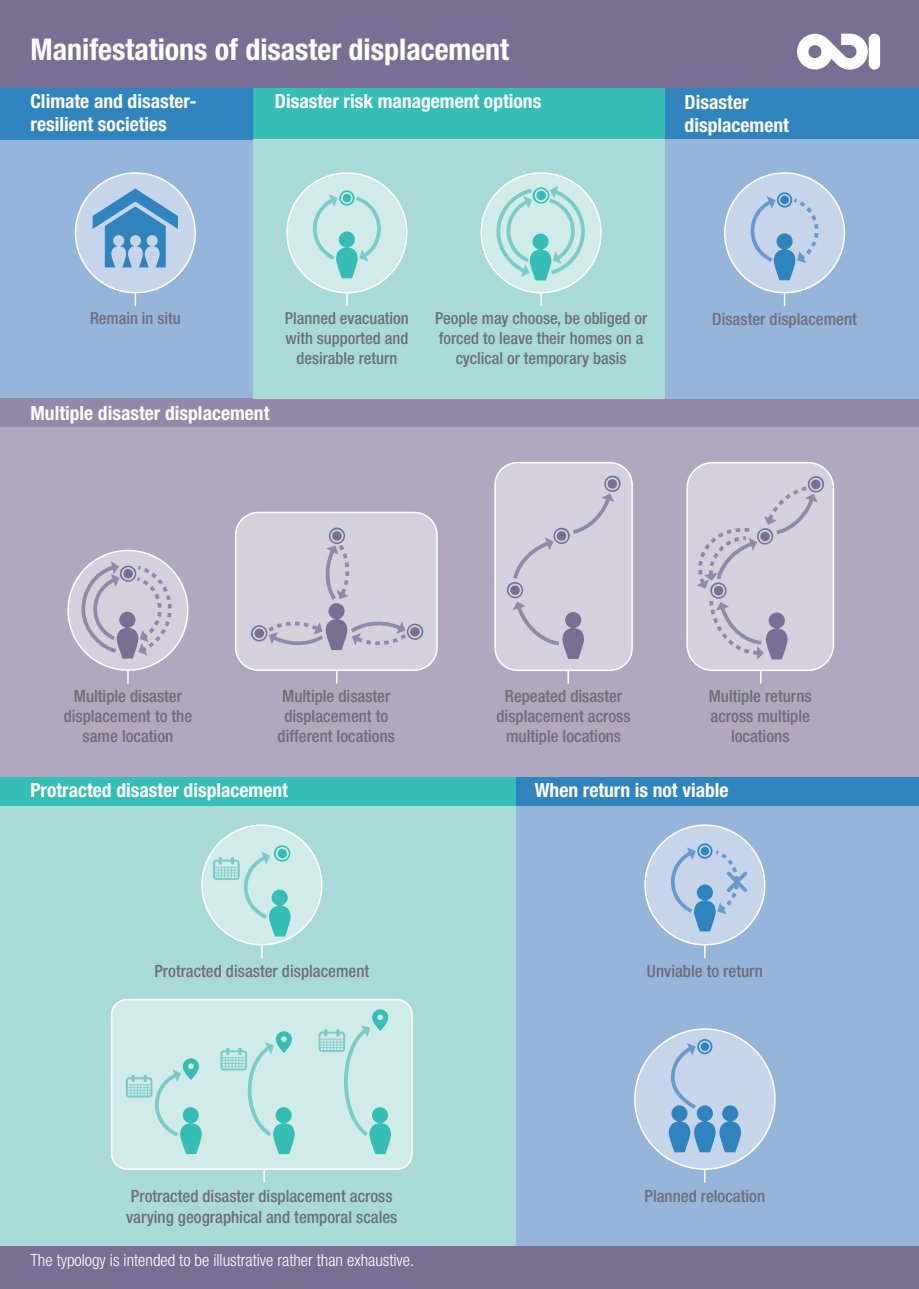
<style>
.page{position:relative;width:919px;height:1289px;background:#fff}
.page>*{position:absolute;margin:0;border:0;box-sizing:border-box;transform-origin:0 0}
.t1{font:700 condensed 30px "Helvetica Neue LT Std";color:#fff}
.t2{font:700 condensed 19.5px/23.4px "Helvetica Neue LT Std";color:#fff}
.t3{font:500 condensed 16.95px/20.2px "Helvetica Neue LT Std";color:#6e6e76;text-align:center}
.t4{font:300 condensed 16.95px "Helvetica Neue LT Std";color:#fff}
.t5{font:500 condensed 16.5px/19.8px "Helvetica Neue LT Std";color:#6e6e76;text-align:center}
</style>
<div class="page">
<div style="left:0;top:139px;width:255px;height:260px;background:#96b5db"></div>
<div style="left:0;top:426px;width:918px;height:356px;background:#b1a8c0"></div>
<div style="left:0;top:805px;width:516px;height:442px;background:#a8dbd8"></div>
<div style="left:516px;top:804px;width:402px;height:442px;background:#96b5db"></div>
<div style="left:0;top:0;width:918px;height:90px;background:#7a6e95"></div>
<div style="left:0;top:89px;width:255px;height:51px;background:#3084be"></div>
<div style="left:253px;top:89px;width:413px;height:51px;background:#36beb6"></div>
<div style="left:0;top:398px;width:918px;height:29px;background:#9488a9"></div>
<div style="left:0;top:776px;width:516px;height:29px;background:#36beb6"></div>
<div style="left:516px;top:776px;width:402px;height:29px;background:#3084be"></div>
<div style="left:0;top:1246px;width:918px;height:42px;background:#7a6e95"></div>
<div style="left:665px;top:89px;width:253px;height:51px;background:#3084be"></div>
<div style="left:253px;top:139px;width:413px;height:260px;background:#a8dbd8"></div>
<div style="left:665px;top:139px;width:253px;height:260px;background:#96b5db"></div>
<svg style="left:797px;top:34px;width:70px;height:36px"></svg>
<div style="left:868px;top:34px;width:12px;height:36px;background:#fff;border-radius:6px"></div>
<div style="left:287px;top:173px;width:119px;height:120px;background:#d1ebe9;border-radius:50%"></div>
<div style="left:286px;top:172px;width:121px;height:121px;border:2px solid #fff;border-radius:50%"></div>
<svg style="left:313px;top:190px;width:68px;height:88px"></svg>
<svg style="left:346px;top:293px;width:1px;height:13px"></svg>
<div style="left:481px;top:173px;width:120px;height:120px;background:#d1ebe9;border-radius:50%"></div>
<div style="left:480px;top:172px;width:121px;height:121px;border:2px solid #fff;border-radius:50%"></div>
<svg style="left:495px;top:186px;width:91px;height:94px"></svg>
<svg style="left:534px;top:188px;width:14px;height:15px"></svg>
<div style="left:533px;top:187px;width:16px;height:16px;border:2px solid #36beb6;border-radius:50%"></div>
<div style="left:536px;top:191px;width:10px;height:9px;background:#36beb6;border-radius:50%"></div>
<svg style="left:540px;top:293px;width:2px;height:13px"></svg>
<div style="left:724px;top:173px;width:120px;height:120px;background:#c7d5eb;border-radius:50%"></div>
<div style="left:724px;top:172px;width:121px;height:121px;border:2px solid #fff;border-radius:50%"></div>
<svg style="left:748px;top:192px;width:72px;height:88px"></svg>
<svg style="left:783px;top:293px;width:2px;height:13px"></svg>
<div style="left:495px;top:462px;width:137px;height:208px;background:#d4d0dc;border-radius:22px"></div>
<div style="left:494px;top:462px;width:138px;height:209px;border:2px solid #fff;border-radius:22px"></div>
<svg style="left:506px;top:475px;width:115px;height:184px"></svg>
<svg style="left:567px;top:670px;width:2px;height:13px"></svg>
<div style="left:687px;top:462px;width:146px;height:208px;background:#d4d0dc;border-radius:25px"></div>
<div style="left:686px;top:462px;width:148px;height:209px;border:2px solid #fff;border-radius:25px"></div>
<svg style="left:691px;top:474px;width:133px;height:185px"></svg>
<svg style="left:760px;top:670px;width:1px;height:13px"></svg>
<div style="left:235px;top:512px;width:202px;height:158px;background:#d4d0dc;border-radius:23px"></div>
<div style="left:235px;top:511px;width:203px;height:160px;border:2px solid #fff;border-radius:23px"></div>
<svg style="left:251px;top:527px;width:172px;height:123px"></svg>
<svg style="left:336px;top:670px;width:1px;height:13px"></svg>
<div style="left:202px;top:825px;width:119px;height:119px;background:#d1ebe9;border-radius:50%"></div>
<div style="left:201px;top:824px;width:121px;height:121px;border:2px solid #fff;border-radius:50%"></div>
<svg style="left:213px;top:845px;width:78px;height:91px"></svg>
<svg style="left:261px;top:944px;width:1px;height:14px"></svg>
<div style="left:112px;top:999px;width:300px;height:170px;background:#d1ebe9;border-radius:15px"></div>
<div style="left:111px;top:998px;width:302px;height:171px;border:2px solid #fff;border-radius:15px"></div>
<svg style="left:126px;top:1058px;width:76px;height:96px"></svg>
<svg style="left:220px;top:1031px;width:75px;height:123px"></svg>
<svg style="left:318px;top:1009px;width:73px;height:145px"></svg>
<svg style="left:263px;top:1169px;width:2px;height:13px"></svg>
<div style="left:645px;top:825px;width:119px;height:119px;background:#c7d5eb;border-radius:50%"></div>
<div style="left:644px;top:824px;width:121px;height:121px;border:2px solid #fff;border-radius:50%"></div>
<svg style="left:671px;top:843px;width:79px;height:88px"></svg>
<svg style="left:704px;top:944px;width:1px;height:14px"></svg>
<div style="left:634px;top:1029px;width:140px;height:140px;background:#c7d5eb;border-radius:50%"></div>
<svg style="left:668px;top:1038px;width:73px;height:114px"></svg>
<svg style="left:704px;top:1169px;width:1px;height:13px"></svg>
<div style="left:76px;top:173px;width:119px;height:120px;background:#c7d5eb;border-radius:50%"></div>
<svg style="left:76px;top:188px;width:119px;height:118px"></svg>
<div style="left:68px;top:550px;width:120px;height:120px;background:#d4d0dc;border-radius:50%"></div>
<div style="left:67px;top:549px;width:121px;height:122px;border:2px solid #fff;border-radius:50%"></div>
<svg style="left:127px;top:670px;width:2px;height:13px"></svg>
<svg style="left:81px;top:561px;width:91px;height:97px"></svg>
<svg style="left:121px;top:566px;width:14px;height:15px"></svg>
<div style="left:120px;top:565px;width:16px;height:17px;border:2px solid #7a6e95;border-radius:50%"></div>
<div style="left:123px;top:569px;width:10px;height:9px;background:#7a6e95;border-radius:50%"></div>
<h1 class="t1" style="left:30px;top:31px;width:480px">Manifestations of disaster displacement</h1>
<p class="t2" style="left:30px;top:89px;width:167px">Climate and disaster&shy;resilient societies</p>
<p class="t2" style="left:275px;top:89px;width:268px">Disaster risk management options</p>
<p class="t2" style="left:684px;top:90px;width:106px">Disaster displacement</p>
<p class="t5" style="left:90px;top:308px;width:92px">Remain in situ</p>
<p class="t2" style="left:30px;top:401px;width:240px">Multiple disaster displacement</p>
<p class="t5" style="left:285px;top:308px;width:125px">Planned evacuation with supported and desirable return</p>
<p class="t5" style="left:435px;top:308px;width:214px">People may choose, be obliged or forced to leave their homes on a cyclical or temporary basis</p>
<p class="t3" style="left:712px;top:308px;width:146px">Disaster displacement</p>
<p class="t3" style="left:64px;top:685px;width:130px">Multiple disaster displacement to the same location</p>
<p class="t3" style="left:277px;top:685px;width:119px">Multiple disaster displacement to different locations</p>
<p class="t3" style="left:496px;top:685px;width:136px">Repeated disaster displacement across multiple locations</p>
<p class="t3" style="left:708px;top:685px;width:104px">Multiple returns across multiple locations</p>
<p class="t2" style="left:30px;top:778px;width:259px">Protracted disaster displacement</p>
<p class="t2" style="left:534px;top:778px;width:195px">When return is not viable</p>
<p class="t3" style="left:154px;top:960px;width:216px">Protracted disaster displacement</p>
<p class="t3" style="left:126px;top:1185px;width:273px;text-align:left">Protracted disaster displacement across varying geographical and temporal scales</p>
<p class="t4" style="left:30px;top:1250px;width:385px">The typology is intended to be illustrative rather than exhaustive.</p>
<p class="t3" style="left:647px;top:960px;width:117px">Unviable to return</p>
<p class="t3" style="left:644px;top:1185px;width:122px">Planned relocation</p>
</div>
